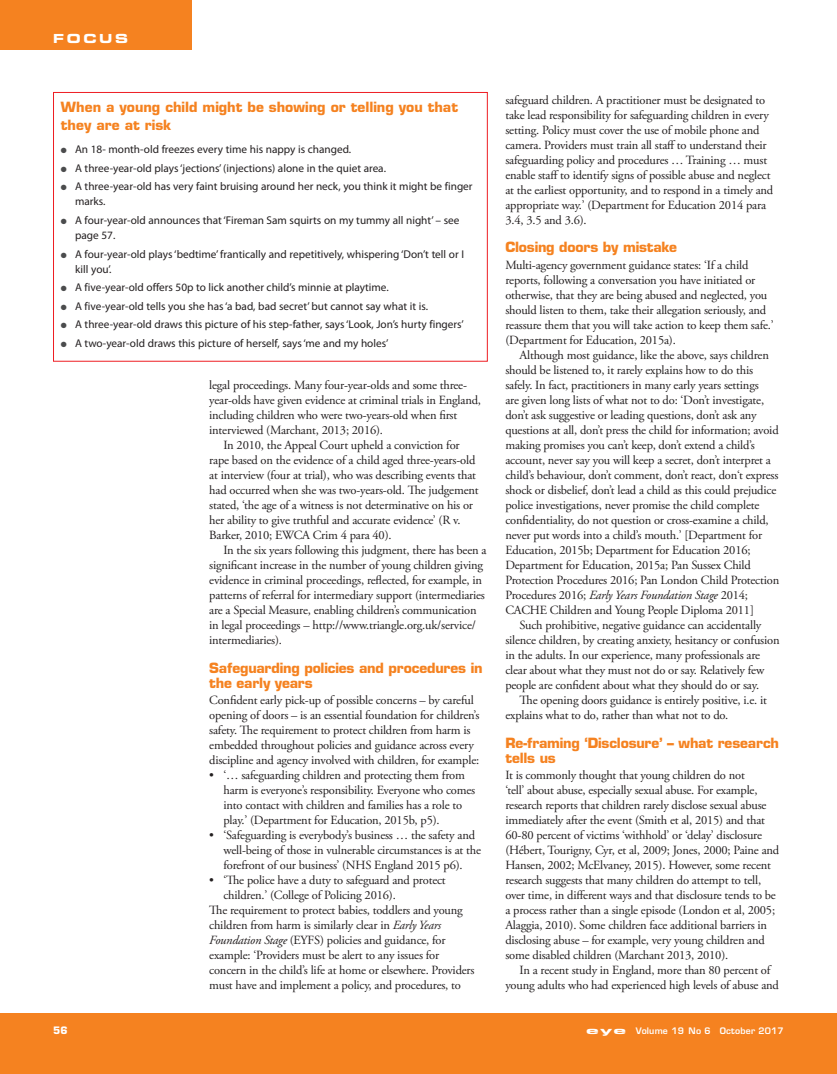
<style>
.page{position:relative;width:837px;height:1074px;background:#fff}
.page>*{position:absolute;margin:0;border:0;box-sizing:border-box;transform-origin:0 0}
.t1{font:700 13.75px/15px "Eurostile LT Std";letter-spacing:-.01em;color:#f58220}
.t2{font:12.5px/15px "Adobe Garamond Pro";letter-spacing:-.015em;color:#231f20}
.t3{font:12.5px "Eurostile LT Std Bold Ex 2";letter-spacing:.205em;color:#fff}
.t4{font:11.25px/15px "Myriad Pro";color:#231f20}
.t5{font:700 10px "Eurostile LT Std";color:#fff}
.t6{font:600 8.75px "Eurostile LT Std";letter-spacing:.02em;color:#fff}
.s1{font-style:italic}
.s2{color:#4b4c4d}
.s3{font-family:"Eurostile LT Std Bold Ex 2";font-weight:400;font-size:10px}
</style>
<div class="page">
<div style="left:0;top:0;width:191px;height:50px;background:#f58220"></div>
<div style="left:53px;top:92px;width:434px;height:269px;border:1px solid #ee1d23"></div>
<div style="left:0;top:1013px;width:826px;height:61px;background:#f58220"></div>
<div style="left:826px;top:1013px;width:10px;height:61px;background:#f58220"></div>
<p class="t3" style="left:53px;top:29px;width:76px">FOCUS</p>
<p class="t2" style="left:505px;top:93px;width:269px">safeguard children. A practitioner must be designated to take lead responsibility for safeguarding children in every setting. Policy must cover the use of mobile phone and camera. Providers must train all staff to understand their safeguarding policy and procedures … Training … must enable staff to identify signs of possible abuse and neglect at the earliest opportunity, and to respond in a timely and appropriate way.’ (Department for Education 2014 para 3.4, 3.5 and 3.6).</p>
<p class="t1" style="left:505px;top:240px;width:173px">Closing doors by mistake</p>
<p class="t2" style="left:505px;top:258px;width:269px">Multi-agency government guidance states: ‘If a child reports, following a conversation you have initiated or otherwise, that they are being abused and neglected, you should listen to them, take their allegation seriously, and reassure them that you will take action to keep them safe.’ (Department for Education, 2015a).</p>
<p class="t2" style="left:505px;top:348px;width:275px;text-indent:14px">Although most guidance, like the above, says children should be listened to, it rarely explains how to do this safely. In fact, practitioners in many early years settings<br>are given long lists of what not to do: ‘Don’t investigate, don’t ask suggestive or leading questions, don’t ask any questions at all, don’t press the child for information; avoid making promises you can’t keep, don’t extend a child’s account, never say you will keep a secret, don’t interpret a child’s behaviour, don’t comment, don’t react, don‘t express shock or disbelief, don’t lead a child as this could prejudice police investigations, never promise the child complete confidentiality, do not question or cross-examine a child, never put words into a child’s mouth.’ [Department for Education, 2015b; Department for Education 2016; Department for Education, 2015a; Pan Sussex Child Protection Procedures 2016; Pan London Child Protection Procedures 2016; <span class="s1">Early Years Foundation Stage</span> 2014; CACHE Children and Young People Diploma 2011]</p>
<p class="t2" style="left:505px;top:618px;width:275px;text-indent:14px">Such prohibitive, negative guidance can accidentally silence children, by creating anxiety, hesitancy or confusion in the adults. In our experience, many professionals are clear about what they must not do or say. Relatively few people are confident about what they should do or say.</p>
<p class="t2" style="left:505px;top:693px;width:263px;text-indent:14px">The opening doors guidance is entirely positive, i.e. it explains what to do, rather than what not to do.</p>
<p class="t1" style="left:505px;top:735px;width:275px">Re-framing ‘Disclosure’ – what research tells us</p>
<p class="t2" style="left:505px;top:768px;width:275px">It is commonly thought that young children do not<br>‘tell’ about abuse, especially sexual abuse. For example, research reports that children rarely disclose sexual abuse immediately after the event (Smith et al, 2015) and that 60-80 percent of victims ‘withhold’ or ‘delay’ disclosure (Hébert, Tourigny, Cyr, et al, 2009; Jones, 2000; Paine and Hansen, 2002; McElvaney, 2015). However, some recent research suggests that many children do attempt to tell, over time, in different ways and that disclosure tends to be a process rather than a single episode (London et al, 2005; Alaggia, 2010). Some children face additional barriers in disclosing abuse – for example, very young children and some disabled children (Marchant 2013, 2010).</p>
<p class="t2" style="left:505px;top:963px;width:275px;text-align:center">In a recent study in England, more than 80 percent of young adults who had experienced high levels of abuse and</p>
<p class="t1" style="left:61px;top:99px;width:398px;line-height:17.5px">When a young child might be showing or telling you that they are at risk</p>
<p class="t4" style="left:61px;top:142px;width:292px"><span class="s2">●</span> An 18- month-old freezes every time his nappy is changed.</p>
<p class="t4" style="left:61px;top:160px;width:326px"><span class="s2">●</span> A three-year-old plays ‘jections’ (injections) alone in the quiet area.</p>
<p class="t4" style="left:75px;top:179px;width:399px;text-indent:-14px"><span class="s2">●</span> A three-year-old has very faint bruising around her neck, you think it might be finger marks.</p>
<p class="t4" style="left:75px;top:212px;width:386px;text-indent:-14px"><span class="s2">●</span> A four-year-old announces that ‘Fireman Sam squirts on my tummy all night’ – see page 57.</p>
<p class="t4" style="left:75px;top:246px;width:390px;text-indent:-14px"><span class="s2">●</span> A four-year-old plays ‘bedtime’ frantically and repetitively, whispering ‘Don’t tell or I kill you’.</p>
<p class="t4" style="left:61px;top:280px;width:329px"><span class="s2">●</span> A five-year-old offers 50p to lick another child’s minnie at playtime.</p>
<p class="t4" style="left:61px;top:298px;width:368px"><span class="s2">●</span> A five-year-old tells you she has ‘a bad, bad secret’ but cannot say what it is.</p>
<p class="t4" style="left:61px;top:317px;width:404px"><span class="s2">●</span> A three-year-old draws this picture of his step-father, says ‘Look, Jon’s hurty fingers’</p>
<p class="t4" style="left:61px;top:335px;width:329px"><span class="s2">●</span> A two-year-old draws this picture of herself, says ‘me and my holes’</p>
<p class="t2" style="left:209px;top:378px;width:259px">legal proceedings. Many four-year-olds and some three-</p>
<p class="t2" style="left:209px;top:393px;width:273px">year-olds have given evidence at criminal trials in England,</p>
<p class="t2" style="left:209px;top:408px;width:249px">including children who were two-years-old when first</p>
<p class="t2" style="left:209px;top:423px;width:175px">interviewed (Marchant, 2013; 2016).</p>
<p class="t2" style="left:223px;top:438px;width:238px">In 2010, the Appeal Court upheld a conviction for</p>
<p class="t2" style="left:209px;top:453px;width:267px">rape based on the evidence of a child aged three-years-old</p>
<p class="t2" style="left:209px;top:468px;width:268px">at interview (four at trial), who was describing events that</p>
<p class="t2" style="left:209px;top:483px;width:271px">had occurred when she was two-years-old. The judgement</p>
<p class="t2" style="left:209px;top:498px;width:265px">stated, ‘the age of a witness is not determinative on his or</p>
<p class="t2" style="left:209px;top:513px;width:253px">her ability to give truthful and accurate evidence’ (R v.</p>
<p class="t2" style="left:209px;top:528px;width:184px">Barker, 2010; EWCA Crim 4 para 40).</p>
<p class="t2" style="left:223px;top:543px;width:264px">In the six years following this judgment, there has been a</p>
<p class="t2" style="left:209px;top:558px;width:275px">significant increase in the number of young children giving</p>
<p class="t2" style="left:209px;top:573px;width:274px">evidence in criminal proceedings, reflected, for example, in</p>
<p class="t2" style="left:209px;top:588px;width:277px">patterns of referral for intermediary support (intermediaries</p>
<p class="t2" style="left:209px;top:603px;width:269px">are a Special Measure, enabling children’s communication</p>
<p class="t2" style="left:209px;top:618px;width:268px">in legal proceedings – http://www.triangle.org.uk/service/</p>
<p class="t2" style="left:209px;top:633px;width:74px">intermediaries).</p>
<p class="t1" style="left:209px;top:660px;width:275px">Safeguarding policies and procedures in the early years</p>
<p class="t2" style="left:209px;top:693px;width:271px">Confident early pick-up of possible concerns – by careful opening of doors – is an essential foundation for children’s safety. The requirement to protect children from harm is embedded throughout policies and guidance across every discipline and agency involved with children, for example:</p>
<p class="t2" style="left:223px;top:768px;width:253px;text-indent:-14px">• ‘… safeguarding children and protecting them from harm is everyone’s responsibility. Everyone who comes into contact with children and families has a role to play.’ (Department for Education, 2015b, p5).</p>
<p class="t2" style="left:223px;top:828px;width:259px;text-indent:-14px">• ‘Safeguarding is everybody’s business … the safety and well-being of those in vulnerable circumstances is at the forefront of our business’ (NHS England 2015 p6).</p>
<p class="t2" style="left:209px;top:873px;width:238px">• ‘The police have a duty to safeguard and protect</p>
<p class="t2" style="left:223px;top:888px;width:174px">children.’ (College of Policing 2016).</p>
<p class="t2" style="left:209px;top:903px;width:255px">The requirement to protect babies, toddlers and young</p>
<p class="t2" style="left:209px;top:918px;width:233px">children from harm is similarly clear in <span class="s1">Early Years</span></p>
<p class="t2" style="left:209px;top:933px;width:238px"><span class="s1">Foundation Stage</span> (EYFS) policies and guidance, for</p>
<p class="t2" style="left:209px;top:948px;width:231px">example: ‘Providers must be alert to any issues for</p>
<p class="t2" style="left:209px;top:963px;width:267px">concern in the child’s life at home or elsewhere. Providers</p>
<p class="t2" style="left:209px;top:978px;width:253px">must have and implement a policy, and procedures, to</p>
<p class="t5" style="left:53px;top:1024px;width:16px">56</p>
<p class="t6" style="left:586px;top:1025px;width:199px"><span class="s3">eye</span> Volume 19 No 6 October 2017</p>
</div>
